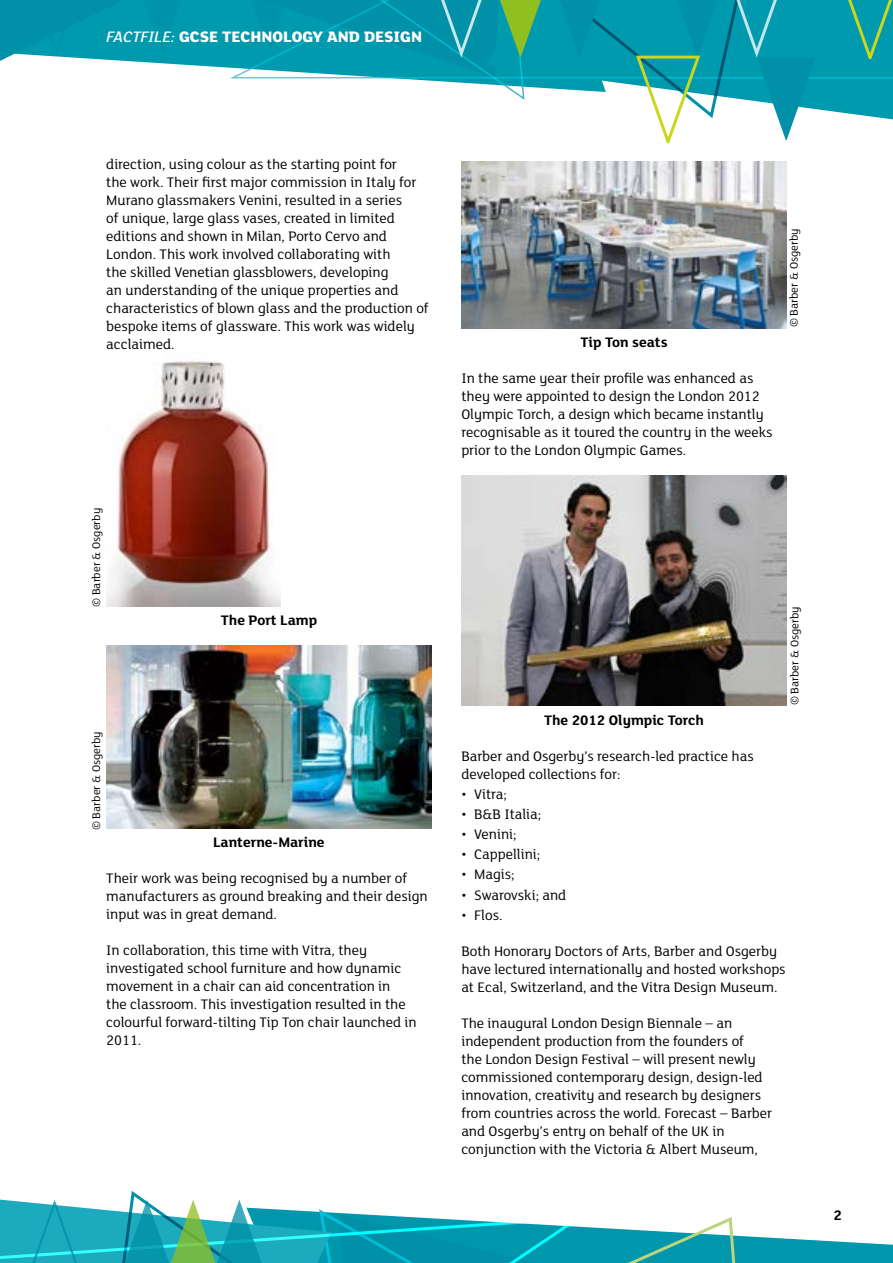
<style>
.page{position:relative;width:893px;height:1263px;background:#fff}
.page>*{position:absolute;margin:0;border:0;box-sizing:border-box;transform-origin:0 0}
.t1{font:800 16.5px "FS Lola";color:#fff}
.t2{font:15px/18px "FS Lola";color:#000}
.t3{font:700 15px "FS Lola";color:#000}
.t4{font:12px "FS Lola";color:#000}
.s1{font-weight:500;font-style:italic}
.s2{font-weight:500}
</style>
<div class="page">
<div style="left:189px;top:0;width:36px;height:68px;background:#009aaf"></div>
<svg style="left:0;top:0;width:189px;height:65px;background:#169fb3"></svg>
<svg style="left:225px;top:0;width:668px;height:144px"></svg>
<svg style="left:0;top:1191px;width:893px;height:72px"></svg>
<img style="left:106px;top:361px;width:175px;height:246px">
<img style="left:106px;top:646px;width:326px;height:182px">
<img style="left:461px;top:162px;width:326px;height:167px">
<img style="left:461px;top:476px;width:326px;height:229px">
<p class="t1" style="left:200px;top:25px;width:224px">SE TECHNOLOGY AND DES GN</p>
<p class="t1" style="left:107px;top:26px;width:357px"><span class="s1">FACTFILE:</span> GCE HISTORY OF ART / <span class="s2">ARCHITECTURE</span></p>
<p class="t2" style="left:106px;top:154px;width:324px">direction, using colour as the starting point for<br>the work. Their first major commission in Italy for Murano glassmakers Venini, resulted in a series<br>of unique, large glass vases, created in limited editions and shown in Milan, Porto Cervo and London. This work involved collaborating with<br>the skilled Venetian glassblowers, developing<br>an understanding of the unique properties and characteristics of blown glass and the production of bespoke items of glassware. This work was widely acclaimed.</p>
<p class="t4" style="left:88px;top:607px;width:101px;rotate:-90deg">© Barber &amp; Osgerby</p>
<p class="t4" style="left:88px;top:830px;width:101px;rotate:-90deg">© Barber &amp; Osgerby</p>
<p class="t3" style="left:221px;top:609px;width:98px">The Port Lamp</p>
<p class="t3" style="left:213px;top:831px;width:113px">Lanterne-Marine</p>
<p class="t2" style="left:106px;top:868px;width:323px">Their work was being recognised by a number of manufacturers as ground breaking and their design input was in great demand.</p>
<p class="t2" style="left:106px;top:940px;width:312px">In collaboration, this time with Vitra, they investigated school furniture and how dynamic movement in a chair can aid concentration in<br>the classroom. This investigation resulted in the colourful forward-tilting Tip Ton chair launched in 2011.</p>
<p class="t3" style="left:580px;top:332px;width:89px">Tip Ton seats</p>
<p class="t2" style="left:461px;top:368px;width:313px">In the same year their profile was enhanced as they were appointed to design the London 2012<br>Olympic Torch, a design which became instantly recognisable as it toured the country in the weeks prior to the London Olympic Games.</p>
<p class="t4" style="left:786px;top:327px;width:101px;rotate:-90deg">© Barber &amp; Osgerby</p>
<p class="t4" style="left:786px;top:705px;width:101px;rotate:-90deg">© Barber &amp; Osgerby</p>
<p class="t3" style="left:544px;top:709px;width:162px">The 2012 Olympic Torch</p>
<p class="t2" style="left:461px;top:746px;width:294px">Barber and Osgerby’s research-led practice has developed collections for:</p>
<p class="t2" style="left:461px;top:784px;width:47px">• Vitra;</p>
<p class="t2" style="left:461px;top:804px;width:81px">• B&amp;B Italia;</p>
<p class="t2" style="left:461px;top:825px;width:57px">• Venini;</p>
<p class="t2" style="left:461px;top:845px;width:81px">• Cappellini;</p>
<p class="t2" style="left:461px;top:865px;width:55px">• Magis;</p>
<p class="t2" style="left:461px;top:885px;width:106px">• Swarovski; and</p>
<p class="t2" style="left:461px;top:905px;width:43px">• Flos.</p>
<p class="t2" style="left:461px;top:941px;width:326px">Both Honorary Doctors of Arts, Barber and Osgerby have lectured internationally and hosted workshops at Ecal, Switzerland, and the Vitra Design Museum.</p>
<p class="t2" style="left:461px;top:1013px;width:312px">The inaugural London Design Biennale – an independent production from the founders of<br>the London Design Festival – will present newly commissioned contemporary design, design-led innovation, creativity and research by designers from countries across the world. Forecast – Barber and Osgerby’s entry on behalf of the UK in conjunction with the Victoria &amp; Albert Museum,</p>
<p class="t3" style="left:834px;top:1205px;width:10px">2</p>
</div>
